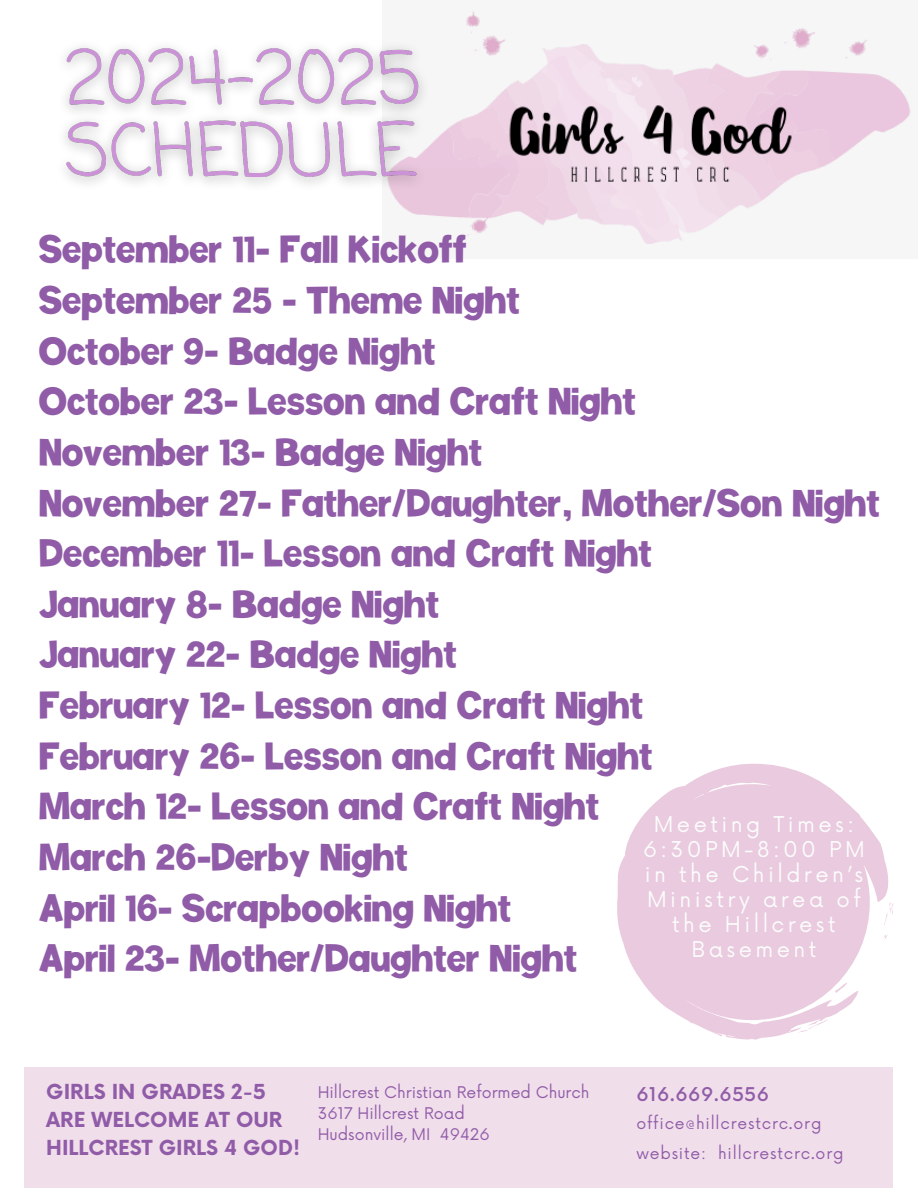
<style>
.page{position:relative;width:918px;height:1188px;background:#fff}
.page>*{position:absolute;margin:0;border:0;box-sizing:border-box;transform-origin:0 0}
.t1{font:36.75px/50.7px "Honey";color:#905ca8}
.t2{font:21.3px/24.9px "Now";letter-spacing:.16em;color:#fbfcfc;text-align:center}
.t3{font:700 20.25px/28.2px "Now";color:#905ca8}
.t4{font:500 18.6px "Now";letter-spacing:.025em;color:#905ca8}
.t5{font:15.75px "Now";color:#905ca8}
.t6{font:15.75px "Now";letter-spacing:.05em;color:#905ca8}
</style>
<div class="page">
<div style="left:25px;top:1067px;width:868px;height:121px;background:#f1deeb"></div>
<svg style="left:617px;top:764px;width:271px;height:276px;fill:#eacade"></svg>
<svg style="left:883px;top:934px;width:5px;height:6px"></svg>
<svg style="left:884px;top:901px;width:9px;height:25px"></svg>
<svg style="left:798px;top:1019px;width:31px;height:14px"></svg>
<svg style="left:835px;top:983px;width:13px;height:10px"></svg>
<img style="left:409px;top:11px;width:502px;height:233px">
<img style="left:65px;top:30px;width:380px;height:182px">
<h2 class="t1" style="left:39px;top:223px;width:843px">September 11- Fall Kickoff<br>September 25 - Theme Night<br>October 9- Badge Night<br>October 23- Lesson and Craft Night<br>November 13- Badge Night<br>November 27- Father/Daughter, Mother/Son Night<br>December 11- Lesson and Craft Night<br>January 8- Badge Night<br>January 22- Badge Night<br>February 12- Lesson and Craft Night<br>February 26- Lesson and Craft Night<br>March 12- Lesson and Craft Night<br>March 26-Derby Night<br>April 16- Scrapbooking Night<br>April 23- Mother/Daughter Night</h2>
<p class="t2" style="left:643px;top:813px;width:223px">Meeting Times:<br>6:30PM-8:00 PM in the Children’s<br>Ministry area of the Hillcrest<br>Basement</p>
<p class="t3" style="left:46px;top:1079px;width:255px">GIRLS IN GRADES 2-5<br>ARE WELCOME AT OUR<br>HILLCREST GIRLS 4 GOD!</p>
<h4 class="t5" style="left:318px;top:1083px;width:273px">Hillcrest Christian Reformed Church</h4>
<p class="t5" style="left:318px;top:1105px;width:149px">3617 Hillcrest Road</p>
<p class="t5" style="left:318px;top:1126px;width:174px">Hudsonville, MI 49426</p>
<p class="t4" style="left:636px;top:1084px;width:134px">616.669.6556</p>
<h3 class="t6" style="left:636px;top:1114px;width:187px">office@hillcrestcrc.org</h3>
<h5 class="t6" style="left:636px;top:1144px;width:209px">website: hillcrestcrc.org</h5>
</div>
